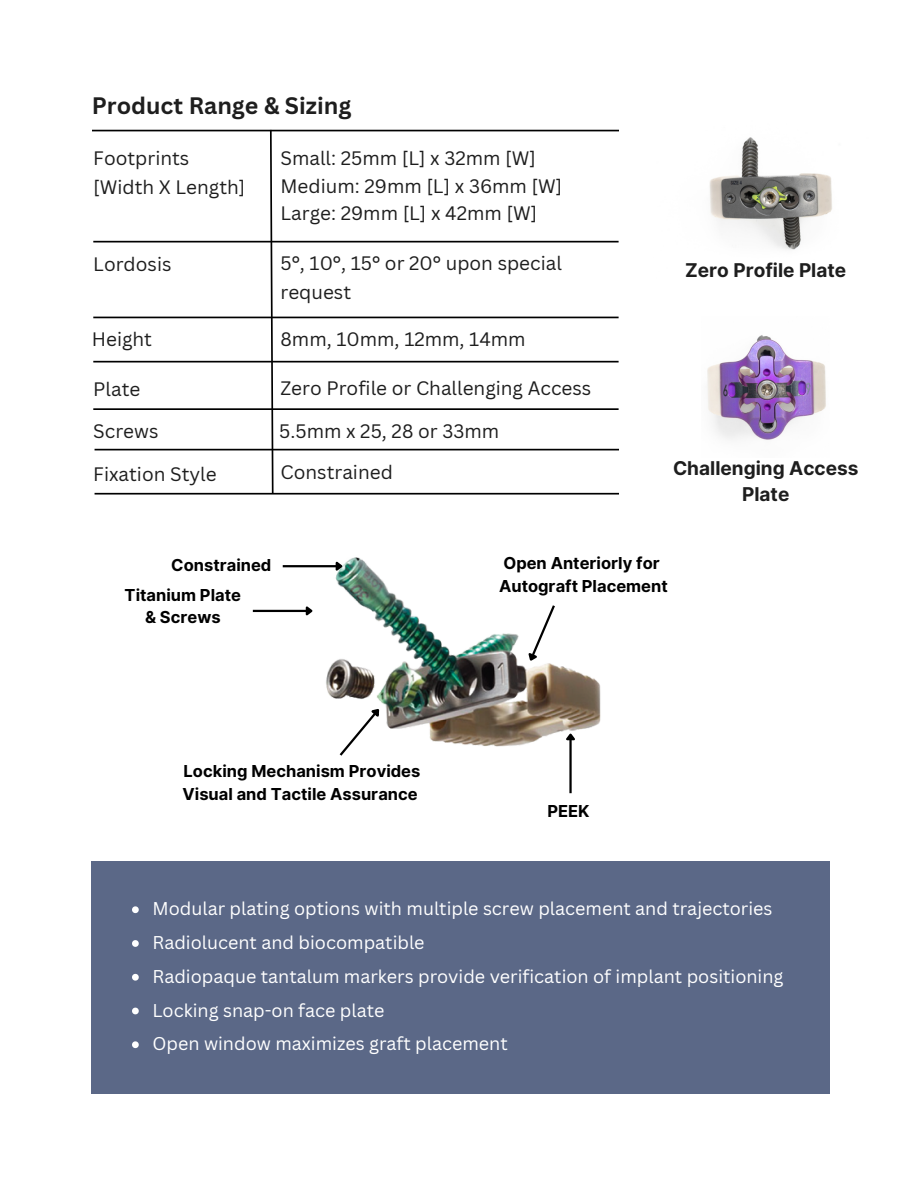
<style>
.page{position:relative;width:918px;height:1188px;background:#fff}
.page>*{position:absolute;margin:0;border:0;box-sizing:border-box;transform-origin:0 0}
.t1{font:700 23.25px "Canva Sans";color:#1e1e1e}
.t2{font:700 19.05px/26px "Inter";color:#1e1e1e;text-align:center}
.t3{font:18.9px/27.8px "Canva Sans";color:#1e1e1e}
.t4{font:18px/33.8px "Canva Sans";color:#fff}
.t5{font:700 16.5px/22.5px "Inter";color:#000}
</style>
<div class="page">
<img style="left:709px;top:137px;width:123px;height:113px">
<img style="left:707px;top:335px;width:119px;height:105px">
<hr style="left:92px;top:130px;width:527px;height:1px;background:#000">
<svg style="left:269px;top:129px;width:5px;height:364px"></svg>
<hr style="left:93px;top:241px;width:526px;height:2px;background:#000">
<hr style="left:93px;top:317px;width:526px;height:1px;background:#000">
<hr style="left:93px;top:361px;width:526px;height:2px;background:#000">
<hr style="left:93px;top:408px;width:526px;height:2px;background:#000">
<hr style="left:95px;top:449px;width:524px;height:1px;background:#000">
<hr style="left:95px;top:493px;width:524px;height:2px;background:#000">
<img style="left:313px;top:557px;width:288px;height:190px">
<div style="left:92px;top:861px;width:738px;height:232px;background:#5b6887"></div>
<svg style="left:132px;top:906px;width:7px;height:7px"></svg>
<svg style="left:132px;top:940px;width:7px;height:7px"></svg>
<svg style="left:132px;top:974px;width:7px;height:7px"></svg>
<svg style="left:132px;top:1008px;width:7px;height:6px"></svg>
<svg style="left:132px;top:1041px;width:7px;height:7px"></svg>
<hr style="left:283px;top:565px;width:53px;height:2px;background:#000">
<svg style="left:334px;top:560px;width:11px;height:14px"></svg>
<hr style="left:253px;top:610px;width:53px;height:2px;background:#000">
<svg style="left:304px;top:604px;width:11px;height:15px"></svg>
<svg style="left:337px;top:703px;width:49px;height:53px"></svg>
<svg style="left:522px;top:603px;width:35px;height:63px"></svg>
<hr style="left:569px;top:740px;width:3px;height:53px;background:#000">
<svg style="left:564px;top:731px;width:14px;height:11px"></svg>
<p class="t1" style="left:92px;top:90px;width:261px">Product Range &amp; Sizing</p>
<p class="t3" style="left:281px;top:144px;width:283px">Small: 25mm [L] x 32mm [W]<br>Medium: 29mm [L] x 36mm [W]<br>Large: 29mm [L] x 42mm [W]</p>
<p class="t3" style="left:93px;top:249px;width:80px">Lordosis</p>
<p class="t3" style="left:93px;top:143px;width:154px;line-height:29.1px">Footprints [Width X Length]</p>
<p class="t3" style="left:281px;top:249px;width:283px;line-height:28.7px">5°, 10°, 15° or 20° upon special request</p>
<p class="t3" style="left:281px;top:325px;width:247px">8mm, 10mm, 12mm, 14mm</p>
<p class="t3" style="left:281px;top:374px;width:312px">Zero Profile or Challenging Access</p>
<p class="t3" style="left:279px;top:416px;width:221px">5.5mm x 25, 28 or 33mm</p>
<p class="t3" style="left:281px;top:458px;width:114px">Constrained</p>
<p class="t2" style="left:673px;top:455px;width:187px">Challenging Access<br>Plate</p>
<p class="t2" style="left:685px;top:257px;width:163px">Zero Profile Plate</p>
<p class="t3" style="left:92px;top:325px;width:62px">Height</p>
<p class="t3" style="left:93px;top:374px;width:49px">Plate</p>
<p class="t3" style="left:93px;top:416px;width:67px">Screws</p>
<p class="t3" style="left:93px;top:460px;width:125px">Fixation Style</p>
<p class="t5" style="left:171px;top:553px;width:102px">Constrained</p>
<p class="t5" style="left:499px;top:552px;width:170px">Open Anteriorly for<br>Autograft Placement</p>
<p class="t5" style="left:125px;top:583px;width:118px;text-align:center">Titanium Plate &amp; Screws</p>
<p class="t5" style="left:183px;top:760px;width:239px">Locking Mechanism Provides<br>Visual and Tactile Assurance</p>
<p class="t5" style="left:547px;top:799px;width:44px">PEEK</p>
<p class="t4" style="left:152px;top:892px;width:633px">Modular plating options with multiple screw placement and trajectories Radiolucent and biocompatible<br>Radiopaque tantalum markers provide verification of implant positioning Locking snap-on face plate<br>Open window maximizes graft placement</p>
</div>
